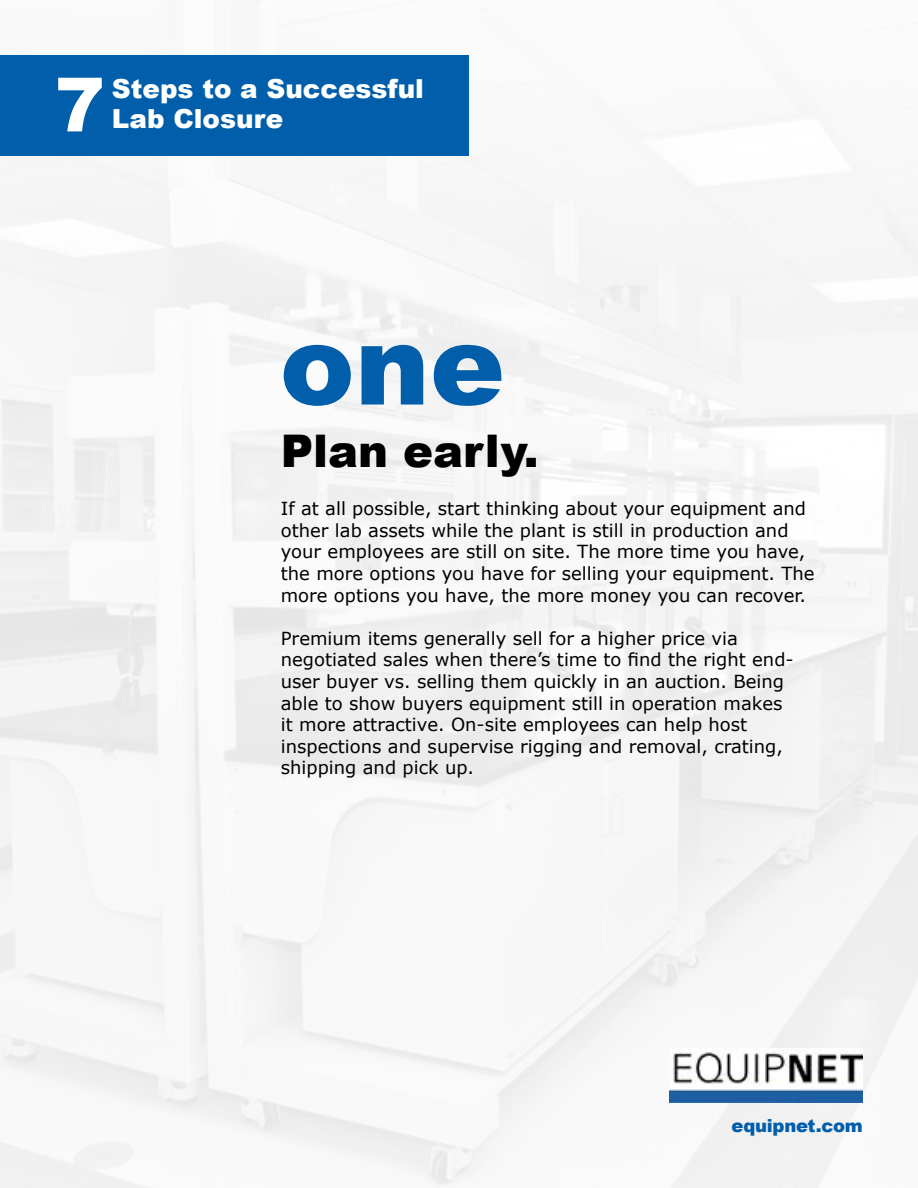
<style>
.page{position:relative;width:918px;height:1188px;background:#f7f7f7}
.page>*{position:absolute;margin:0;border:0;box-sizing:border-box;transform-origin:0 0}
.t1{font:900 112.5px "Arial";color:#005eaa}
.t2{font:900 75px "Arial";color:#fff}
.t3{font:900 45px "Arial";color:#000}
.t4{font:900 26.25px/30.8px "Arial";color:#fff}
.t5{font:18px/21.6px "Verdana";color:#000}
.t6{font:900 18px "Arial";letter-spacing:-.015em;color:#005eaa}
</style>
<div class="page">
<div style="left:0;top:55px;width:469px;height:101px;background:#005eaa"></div>
<img style="left:670px;top:1052px;width:192px;height:50px">
<h2 class="t2" style="left:55px;top:50px;width:52px">7</h2>
<h3 class="t4" style="left:112px;top:72px;width:314px">Steps to a Successful<br>Lab Closure</h3>
<h1 class="t1" style="left:280px;top:283px;width:227px">one</h1>
<h3 class="t3" style="left:281px;top:418px;width:260px">Plan early.</h3>
<p class="t5" style="left:281px;top:498px;width:535px">If at all possible, start thinking about your equipment and other lab assets while the plant is still in production and your employees are still on site. The more time you have, the more options you have for selling your equipment. The more options you have, the more money you can recover.</p>
<p class="t5" style="left:281px;top:627px;width:514px">Premium items generally sell for a higher price via negotiated sales when there’s time to find the right end&shy;user buyer vs. selling them quickly in an auction. Being able to show buyers equipment still in operation makes it more attractive. On-site employees can help host inspections and supervise rigging and removal, crating, shipping and pick up.</p>
<p class="t6" style="left:732px;top:1113px;width:133px">equipnet.com</p>
</div>
